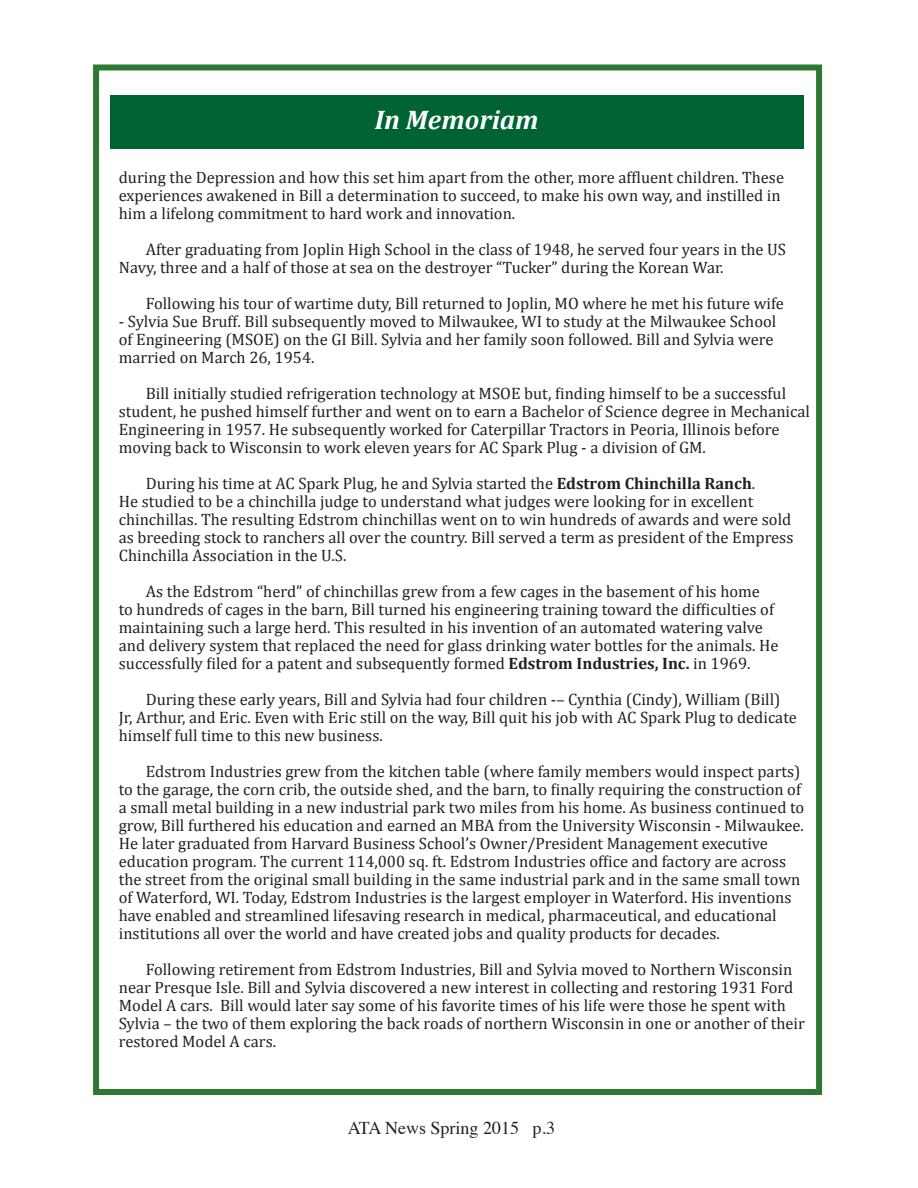
<style>
.page{position:relative;width:918px;height:1188px;background:#fff}
.page>*{position:absolute;margin:0;border:0;box-sizing:border-box;transform-origin:0 0}
.Subhead_1{font:italic 700 27px "Cambria";color:#fff}
.t1{font:18px "Times";color:#231f20}
.Body_text{font:16.5px/18px "Cambria";color:#231f20}
.s1{font-weight:700}
</style>
<div class="page">
<div style="left:93px;top:64px;width:729px;height:1031px;border:6px solid #2d7934"></div>
<div style="left:110px;top:95px;width:694px;height:54px;background:#006336"></div>
<p class="Subhead_1" style="left:375px;top:101px;width:165px">In Memoriam</p>
<p class="Body_text" style="left:119px;top:169px;width:667px">during the Depression and how this set him apart from the other, more affluent children. These experiences awakened in Bill a determination to succeed, to make his own way, and instilled in him a lifelong commitment to hard work and innovation.</p>
<p class="Body_text" style="left:119px;top:241px;width:669px;text-indent:27px">After graduating from Joplin High School in the class of 1948, he served four years in the US<br>Navy, three and a half of those at sea on the destroyer “Tucker” during the Korean War.</p>
<p class="Body_text" style="left:146px;top:295px;width:640px">Following his tour of wartime duty, Bill returned to Joplin, MO where he met his future wife</p>
<p class="Body_text" style="left:119px;top:313px;width:659px">- Sylvia Sue Bruff. Bill subsequently moved to Milwaukee, WI to study at the Milwaukee School of Engineering (MSOE) on the GI Bill. Sylvia and her family soon followed. Bill and Sylvia were married on March 26, 1954.</p>
<p class="Body_text" style="left:119px;top:385px;width:693px;text-indent:27px">Bill initially studied refrigeration technology at MSOE but, finding himself to be a successful student, he pushed himself further and went on to earn a Bachelor of Science degree in Mechanical Engineering in 1957. He subsequently worked for Caterpillar Tractors in Peoria, Illinois before moving back to Wisconsin to work eleven years for AC Spark Plug - a division of GM.</p>
<p class="Body_text" style="left:119px;top:475px;width:676px;text-indent:27px">During his time at AC Spark Plug, he and Sylvia started the <span class="s1">Edstrom Chinchilla Ranch</span>.<br>He studied to be a chinchilla judge to understand what judges were looking for in excellent chinchillas. The resulting Edstrom chinchillas went on to win hundreds of awards and were sold as breeding stock to ranchers all over the country. Bill served a term as president of the Empress Chinchilla Association in the U.S.</p>
<p class="Body_text" style="left:119px;top:583px;width:661px;text-indent:27px">As the Edstrom “herd” of chinchillas grew from a few cages in the basement of his home<br>to hundreds of cages in the barn, Bill turned his engineering training toward the difficulties of maintaining such a large herd. This resulted in his invention of an automated watering valve and delivery system that replaced the need for glass drinking water bottles for the animals. He successfully filed for a patent and subsequently formed <span class="s1">Edstrom Industries, Inc.</span> in 1969.</p>
<p class="Body_text" style="left:119px;top:691px;width:680px;text-indent:27px">During these early years, Bill and Sylvia had four children -– Cynthia (Cindy), William (Bill)<br>Jr, Arthur, and Eric. Even with Eric still on the way, Bill quit his job with AC Spark Plug to dedicate himself full time to this new business.</p>
<p class="Body_text" style="left:119px;top:763px;width:687px;text-indent:27px">Edstrom Industries grew from the kitchen table (where family members would inspect parts) to the garage, the corn crib, the outside shed, and the barn, to finally requiring the construction of a small metal building in a new industrial park two miles from his home. As business continued to grow, Bill furthered his education and earned an MBA from the University Wisconsin - Milwaukee.<br>He later graduated from Harvard Business School’s Owner/President Management executive education program. The current 114,000 sq. ft. Edstrom Industries office and factory are across the street from the original small building in the same industrial park and in the same small town of Waterford, WI. Today, Edstrom Industries is the largest employer in Waterford. His inventions have enabled and streamlined lifesaving research in medical, pharmaceutical, and educational institutions all over the world and have created jobs and quality products for decades.</p>
<p class="Body_text" style="left:119px;top:961px;width:688px;text-indent:27px">Following retirement from Edstrom Industries, Bill and Sylvia moved to Northern Wisconsin near Presque Isle. Bill and Sylvia discovered a new interest in collecting and restoring 1931 Ford Model A cars. Bill would later say some of his favorite times of his life were those he spent with Sylvia – the two of them exploring the back roads of northern Wisconsin in one or another of their restored Model A cars.</p>
<p class="t1" style="left:348px;top:1111px;width:209px">ATA News Spring 2015 p.3</p>
</div>
